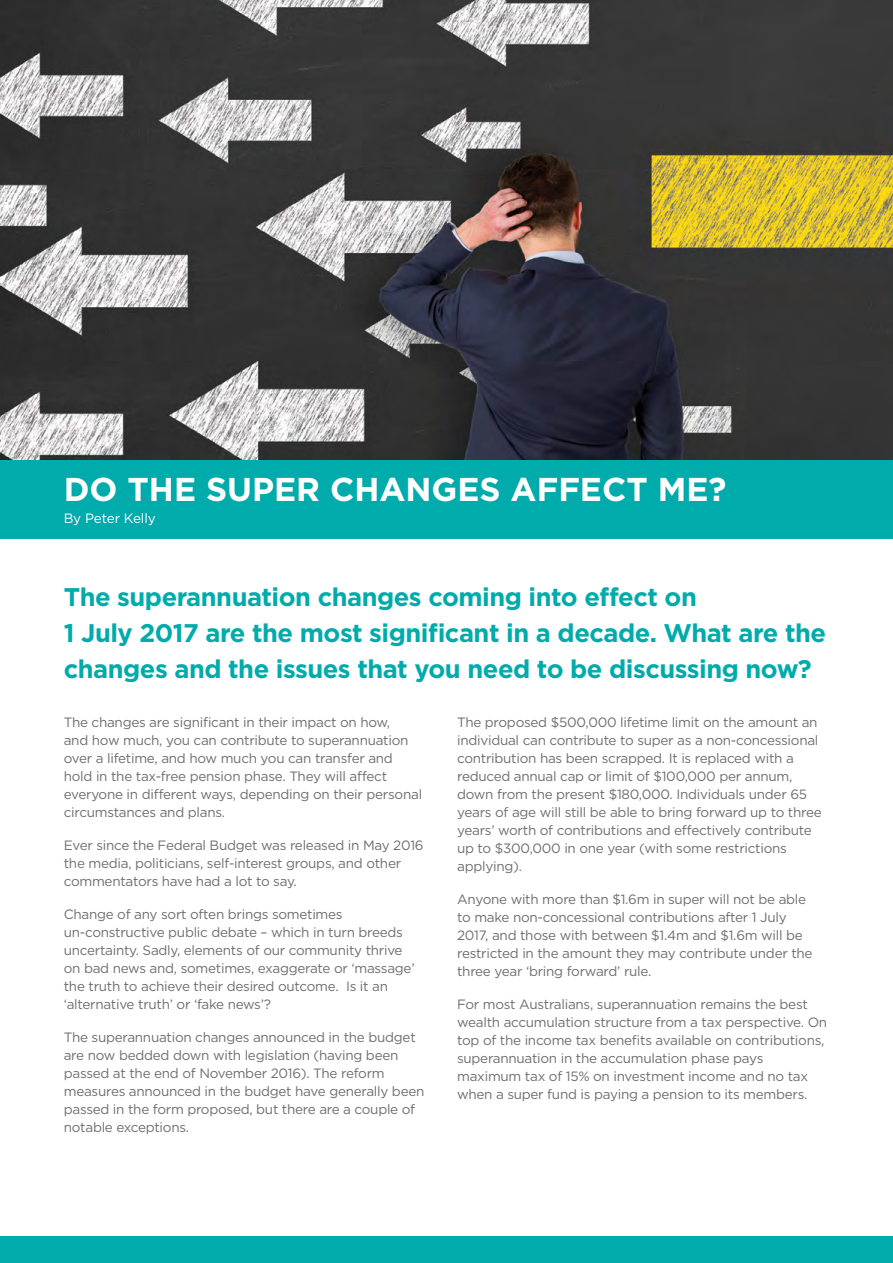
<style>
.page{position:relative;width:893px;height:1263px;background:#fff}
.page>*{position:absolute;margin:0;border:0;box-sizing:border-box;transform-origin:0 0}
.t1{font:700 33px "Gotham";color:#fff}
.t2{font:700 25.5px/36px "Gotham";letter-spacing:-.02em;color:#00abab}
.t3{font:13.5px/18px "Gotham";letter-spacing:-.02em;color:#6d6e71}
.t4{font:13.5px "Gotham";letter-spacing:-.01em;color:#fff}
</style>
<div class="page">
<img style="left:0;top:0;width:893px;height:460px">
<div style="left:0;top:460px;width:893px;height:79px;background:#00abab"></div>
<div style="left:0;top:1236px;width:893px;height:27px;background:#00abab"></div>
<h1 class="t1" style="left:64px;top:467px;width:664px">DO THE SUPER CHANGES AFFECT ME?</h1>
<p class="t4" style="left:64px;top:509px;width:93px">By Peter Kelly</p>
<h2 class="t2" style="left:64px;top:579px;width:764px">The superannuation changes coming into effect on<br>1 July 2017 are the most significant in a decade. What are the changes and the issues that you need to be discussing now?</h2>
<p class="t3" style="left:64px;top:713px;width:360px">The changes are significant in their impact on how,<br>and how much, you can contribute to superannuation over a lifetime, and how much you can transfer and hold in the tax-free pension phase. They will affect everyone in different ways, depending on their personal circumstances and plans.</p>
<p class="t3" style="left:64px;top:836px;width:361px">Ever since the Federal Budget was released in May 2016 the media, politicians, self-interest groups, and other commentators have had a lot to say.</p>
<p class="t3" style="left:64px;top:905px;width:352px">Change of any sort often brings sometimes un-constructive public debate – which in turn breeds uncertainty. Sadly, elements of our community thrive on bad news and, sometimes, exaggerate or ‘massage’ the truth to achieve their desired outcome. Is it an ‘alternative truth’ or ‘fake news’?</p>
<p class="t3" style="left:64px;top:1028px;width:362px">The superannuation changes announced in the budget are now bedded down with legislation (having been passed at the end of November 2016). The reform measures announced in the budget have generally been passed in the form proposed, but there are a couple of notable exceptions.</p>
<p class="t3" style="left:457px;top:713px;width:366px">The proposed $500,000 lifetime limit on the amount an individual can contribute to super as a non-concessional contribution has been scrapped. It is replaced with a reduced annual cap or limit of $100,000 per annum, down from the present $180,000. Individuals under 65 years of age will still be able to bring forward up to three years’ worth of contributions and effectively contribute up to $300,000 in one year (with some restrictions applying).</p>
<p class="t3" style="left:457px;top:890px;width:357px">Anyone with more than $1.6m in super will not be able to make non-concessional contributions after 1 July 2017, and those with between $1.4m and $1.6m will be restricted in the amount they may contribute under the three year ‘bring forward’ rule.</p>
<p class="t3" style="left:457px;top:995px;width:372px">For most Australians, superannuation remains the best wealth accumulation structure from a tax perspective. On top of the income tax benefits available on contributions, superannuation in the accumulation phase pays maximum tax of 15% on investment income and no tax when a super fund is paying a pension to its members.</p>
</div>
